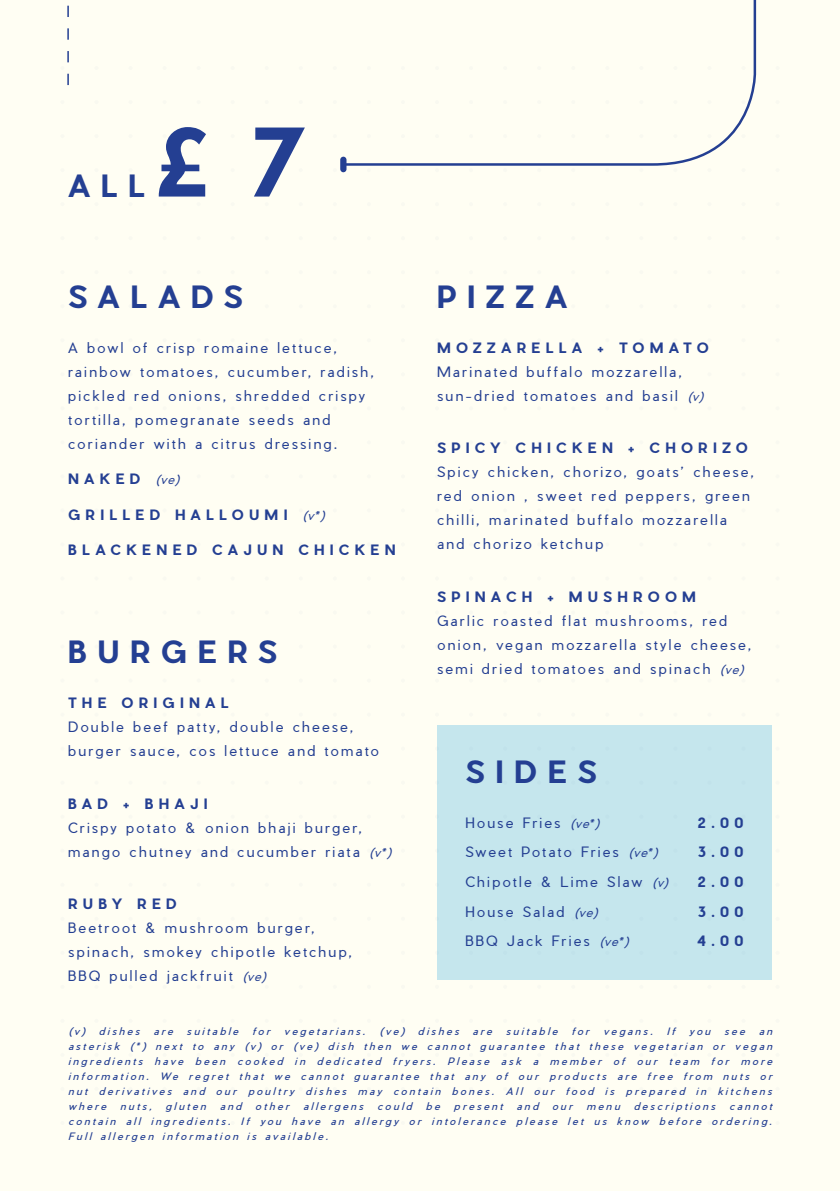
<style>
.page{position:relative;width:840px;height:1191px;background:#fff}
.page>*{position:absolute;margin:0;border:0;box-sizing:border-box;transform-origin:0 0}
.t1{font:700 92px "Pier Sans";color:#243f92}
.t2{font:700 30px "Pier Sans";letter-spacing:.355em;color:#243f92}
.t3{font:300 14px/24px "Pier Sans";letter-spacing:.16em;color:#243f92}
.t4{font:700 14px "Pier Sans";letter-spacing:.375em;color:#243f92}
.t5{font:italic 10px/15px "Pier Sans";letter-spacing:.255em;color:#243f92;text-align:justify}
.s1{font-weight:300;font-style:italic;font-size:12px}
.s2{font-style:italic;font-size:12px}
</style>
<div class="page">
<div style="left:0;top:0;width:839px;height:1191px;background:#fffef3"></div>
<div style="left:437px;top:725px;width:334px;height:255px;background:#c5e6ed"></div>
<svg style="left:67px;top:5px;width:2px;height:80px"></svg>
<svg style="left:346px;top:0;width:411px;height:167px"></svg>
<div style="left:340px;top:156px;width:6px;height:16px;background:#243f92;border-radius:3px"></div>
<h2 class="t2" style="left:68px;top:164px;width:78px">ALL</h2>
<h1 class="t1" style="left:153px;top:98px;width:156px">£ 7</h1>
<h2 class="t2" style="left:68px;top:276px;width:176px">SALADS</h2>
<p class="t3" style="left:68px;top:335px;width:307px">A bowl of crisp romaine lettuce, rainbow tomatoes, cucumber, radish, pickled red onions, shredded crispy tortilla, pomegranate seeds and coriander with a citrus dressing.</p>
<p class="t4" style="left:68px;top:469px;width:112px">NAKED <span class="s1">(ve)</span></p>
<p class="t4" style="left:68px;top:504px;width:257px">GRILLED HALLOUMI <span class="s1">(v*)</span></p>
<p class="t4" style="left:68px;top:540px;width:329px">BLACKENED CAJUN CHICKEN</p>
<h2 class="t2" style="left:68px;top:631px;width:210px">BURGERS</h2>
<p class="t4" style="left:68px;top:693px;width:162px">THE ORIGINAL</p>
<p class="t3" style="left:68px;top:715px;width:312px">Double beef patty, double cheese, burger sauce, cos lettuce and tomato</p>
<p class="t4" style="left:68px;top:793px;width:141px">BAD + BHAJI</p>
<p class="t3" style="left:68px;top:815px;width:324px">Crispy potato &amp; onion bhaji burger, mango chutney and cucumber riata <span class="s2">(v*)</span></p>
<p class="t4" style="left:68px;top:894px;width:110px">RUBY RED</p>
<p class="t3" style="left:68px;top:915px;width:285px">Beetroot &amp; mushroom burger, spinach, smokey chipotle ketchup,<br>BBQ pulled jackfruit <span class="s2">(ve)</span></p>
<h2 class="t2" style="left:437px;top:276px;width:132px">PIZZA</h2>
<p class="t4" style="left:437px;top:338px;width:273px">MOZZARELLA + TOMATO</p>
<p class="t3" style="left:437px;top:359px;width:267px">Marinated buffalo mozzarella, sun-dried tomatoes and basil <span class="s2">(v)</span></p>
<p class="t4" style="left:437px;top:438px;width:312px">SPICY CHICKEN + CHORIZO</p>
<p class="t3" style="left:437px;top:460px;width:318px">Spicy chicken, chorizo, goats’ cheese, red onion , sweet red peppers, green chilli, marinated buffalo mozzarella and chorizo ketchup</p>
<p class="t4" style="left:437px;top:586px;width:260px">SPINACH + MUSHROOM</p>
<p class="t3" style="left:437px;top:608px;width:316px">Garlic roasted flat mushrooms, red onion, vegan mozzarella style cheese, semi dried tomatoes and spinach <span class="s2">(ve)</span></p>
<h2 class="t2" style="left:465px;top:750px;width:133px">SIDES</h2>
<p class="t3" style="left:465px;top:810px;width:135px">House Fries <span class="s2">(ve*)</span></p>
<p class="t4" style="left:697px;top:812px;width:47px">2.00</p>
<p class="t3" style="left:465px;top:840px;width:193px">Sweet Potato Fries <span class="s2">(ve*)</span></p>
<p class="t4" style="left:697px;top:842px;width:47px">3.00</p>
<p class="t3" style="left:465px;top:869px;width:203px">Chipotle &amp; Lime Slaw <span class="s2">(v)</span></p>
<p class="t4" style="left:697px;top:872px;width:47px">2.00</p>
<p class="t3" style="left:465px;top:899px;width:133px">House Salad <span class="s2">(ve)</span></p>
<p class="t4" style="left:697px;top:901px;width:47px">3.00</p>
<p class="t3" style="left:465px;top:929px;width:164px">BBQ Jack Fries <span class="s2">(ve*)</span></p>
<p class="t4" style="left:696px;top:931px;width:48px">4.00</p>
<p class="t5" style="left:68px;top:1023px;width:73px">(v) dishes</p>
<p class="t5" style="left:153px;top:1023px;width:21px">are</p>
<p class="t5" style="left:186px;top:1023px;width:53px">suitable</p>
<p class="t5" style="left:252px;top:1023px;width:19px">for</p>
<p class="t5" style="left:284px;top:1023px;width:83px">vegetarians.</p>
<p class="t5" style="left:379px;top:1023px;width:81px">(ve) dishes</p>
<p class="t5" style="left:472px;top:1023px;width:21px">are</p>
<p class="t5" style="left:505px;top:1023px;width:53px">suitable</p>
<p class="t5" style="left:571px;top:1023px;width:19px">for</p>
<p class="t5" style="left:602px;top:1023px;width:51px">vegans.</p>
<p class="t5" style="left:666px;top:1023px;width:10px">I f</p>
<p class="t5" style="left:688px;top:1023px;width:23px">you</p>
<p class="t5" style="left:723px;top:1023px;width:22px">see</p>
<p class="t5" style="left:68px;top:1023px;width:705px;text-indent:690px">a n asterisk (*) next to any (v) or (ve) dish then we cannot guarantee that these vegetarian or vegan ingredients have been cooked in dedicated fryers. Please ask a member of our team for more information. We regret that we cannot guarantee that any of our products are free from nuts or nut derivatives and our poultry dishes may contain bones. All our food is prepared in kitchens where</p>
<p class="t5" style="left:120px;top:1098px;width:33px">nuts,</p>
<p class="t5" style="left:165px;top:1098px;width:42px">gluten</p>
<p class="t5" style="left:220px;top:1098px;width:23px">and</p>
<p class="t5" style="left:255px;top:1098px;width:35px">other</p>
<p class="t5" style="left:303px;top:1098px;width:61px">allergens</p>
<p class="t5" style="left:377px;top:1098px;width:36px">could</p>
<p class="t5" style="left:425px;top:1098px;width:15px">b e</p>
<p class="t5" style="left:453px;top:1098px;width:50px">present</p>
<p class="t5" style="left:516px;top:1098px;width:23px">and</p>
<p class="t5" style="left:552px;top:1098px;width:22px">our</p>
<p class="t5" style="left:586px;top:1098px;width:35px">menu</p>
<p class="t5" style="left:633px;top:1098px;width:83px">descriptions</p>
<p class="t5" style="left:68px;top:1098px;width:705px;text-indent:660px">cannot contain all ingredients. If you have an allergy or intolerance please let us know before ordering.<br>Full allergen information is available.</p>
</div>
